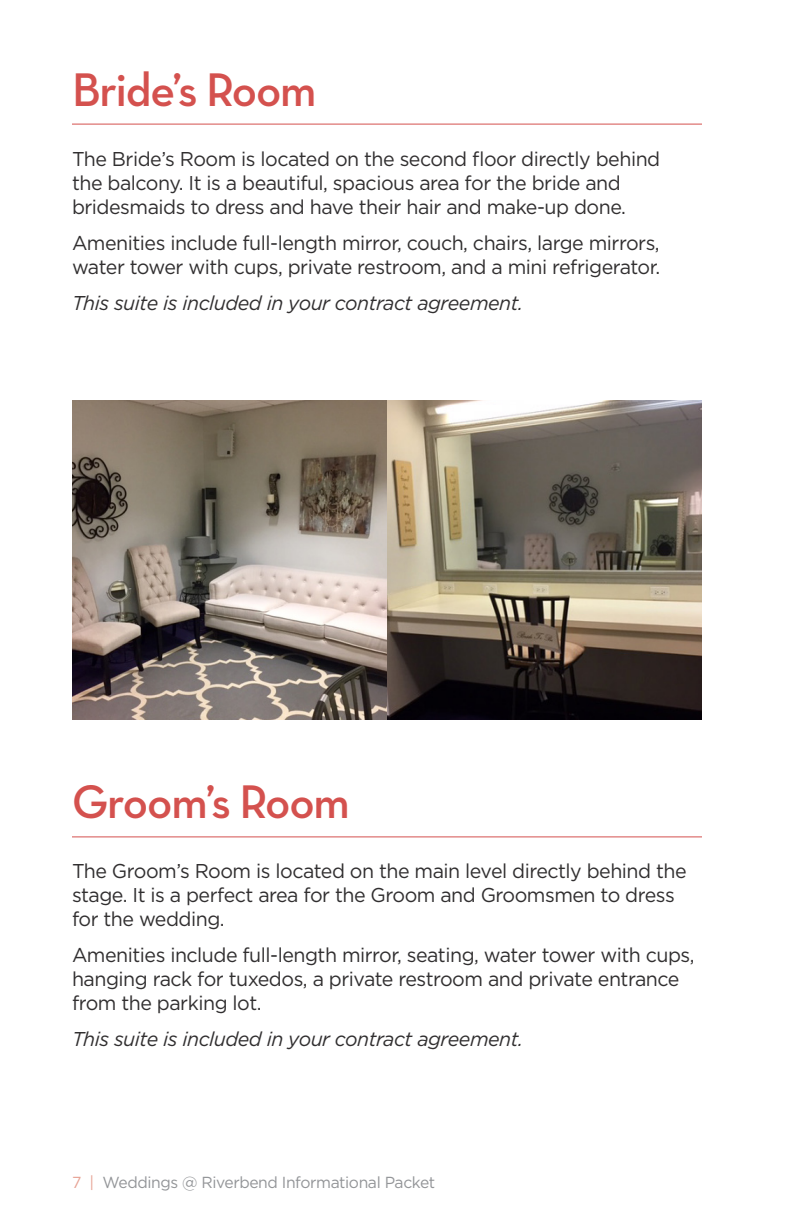
<style>
.page{position:relative;width:792px;height:1224px;background:#fff}
.page>*{position:absolute;margin:0;border:0;box-sizing:border-box;transform-origin:0 0}
.t1{font:48px "Neutra Text Demi Alt";letter-spacing:-.025em;color:#d4514e}
.t2{font:20px/24px "Gotham";letter-spacing:-.025em;color:#312f30}
.t3{font:italic 20px "Gotham";letter-spacing:-.025em;color:#312f30}
.t4{font:16px "Gotham";letter-spacing:-.025em;color:#939598}
.s1{color:#e7a395}
</style>
<div class="page">
<hr style="left:72px;top:124px;width:630px;height:1px;background:#d4514e">
<hr style="left:72px;top:836px;width:630px;height:1px;background:#d4514e">
<img style="left:72px;top:400px;width:630px;height:320px">
<p class="t1" style="left:72px;top:60px;width:246px">Bride’s Room</p>
<p class="t2" style="left:72px;top:146px;width:590px">The Bride’s Room is located on the second floor directly behind the balcony. It is a beautiful, spacious area for the bride and bridesmaids to dress and have their hair and make-up done.</p>
<p class="t2" style="left:72px;top:230px;width:590px">Amenities include full-length mirror, couch, chairs, large mirrors, water tower with cups, private restroom, and a mini refrigerator.</p>
<p class="t3" style="left:72px;top:290px;width:453px">This suite is included in your contract agreement.</p>
<p class="t1" style="left:72px;top:773px;width:280px">Groom’s Room</p>
<p class="t2" style="left:72px;top:859px;width:616px">The Groom’s Room is located on the main level directly behind the stage. It is a perfect area for the Groom and Groomsmen to dress for the wedding.</p>
<p class="t2" style="left:72px;top:943px;width:624px">Amenities include full-length mirror, seating, water tower with cups, hanging rack for tuxedos, a private restroom and private entrance from the parking lot.</p>
<p class="t3" style="left:72px;top:1027px;width:453px">This suite is included in your contract agreement.</p>
<p class="t4" style="left:72px;top:1172px;width:365px"><span class="s1">7 |</span> Weddings @ Riverbend Informational Packet</p>
</div>
